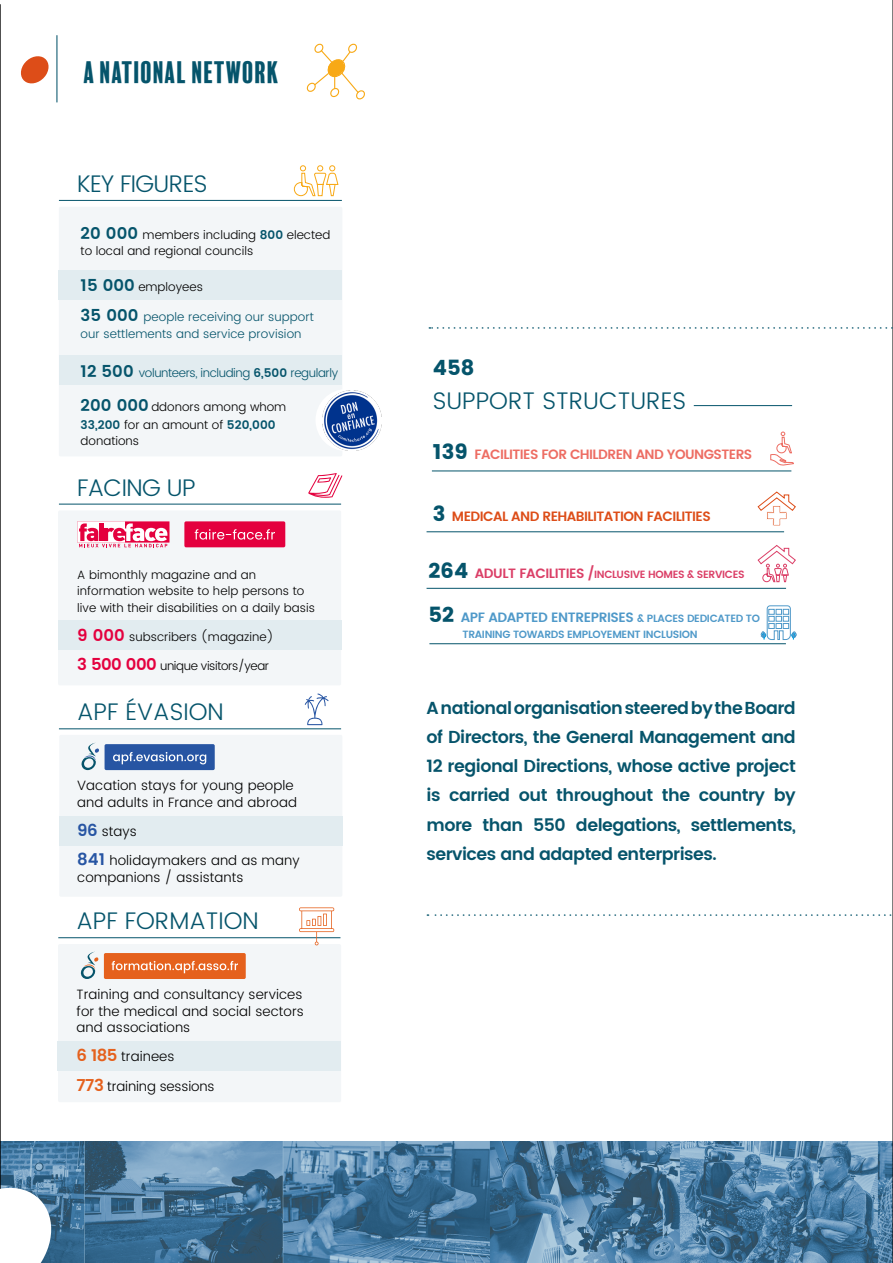
<style>
.page{position:relative;width:893px;height:1263px;background:#fff}
.page>*{position:absolute;margin:0;border:0;box-sizing:border-box;transform-origin:0 0}
.t1{font:28.5px "Balboa Plus Fill";letter-spacing:-.025em;color:#05546b}
.t2{font:300 24px "Poppins";color:#05546b}
.t3{font:300 24px "Poppins";letter-spacing:-.025em;color:#05546b}
.t4{font:21px "Poppins";color:#05546b}
.t5{font:600 17.4px/29.2px "Poppins";letter-spacing:-.03em;color:#06546b;text-align:justify}
.t6{font:300 13.5px/16.5px "Poppins";letter-spacing:.005em;color:#000}
.t7{font:600 13.5px "Poppins";letter-spacing:-.03em;color:#4f99c9}
.t8{font:600 13.5px "Poppins";letter-spacing:-.04em;color:#ed6d63}
.t9{font:600 13.5px "Poppins";letter-spacing:-.04em;color:#dd4d18}
.t10{font:300 12px/16.5px "Poppins";letter-spacing:.005em;color:#000}
.t11{font:300 12px/16.5px "Poppins";letter-spacing:.005em;color:#05546b}
.t12{font:300 12px "Poppins";letter-spacing:-.03em;color:#05546b}
.t13{font:300 12px "Poppins";letter-spacing:-.03em;color:#000}
.t14{font:600 10.5px "Poppins";letter-spacing:-.03em;color:#db3f67}
.t15{font:600 10.5px "Poppins";letter-spacing:-.03em;color:#4f99c9}
.s1{font-weight:600;font-size:16.5px;color:#05546b}
.s2{font-weight:600;color:#05546b}
.s3{font-weight:600;font-size:16.5px}
.s4{font-weight:600}
.s5{font-weight:600;font-size:16.5px;color:#e4003e}
.s6{font-weight:600;font-size:16.5px;color:#2755a3}
.s7{font-weight:600;font-size:16.5px;color:#e5611d}
.s8{font-weight:400;font-size:21px;color:#05546b}
.s9{font-size:13.5px}
.s10{font-size:10.5px}
</style>
<div class="page">
<div style="left:59px;top:207px;width:283px;height:249px;background:#f3f6f8;border-radius:2px"></div>
<div style="left:315px;top:389px;width:63px;height:62px;background:#fff;border-radius:50%"></div>
<div style="left:58px;top:944px;width:283px;height:158px;background:#f3f6f8;border-radius:2px"></div>
<div style="left:59px;top:735px;width:283px;height:162px;background:#f3f6f8;border-radius:2px"></div>
<div style="left:58px;top:510px;width:283px;height:175px;background:#f3f6f8;border-radius:2px"></div>
<img style="left:1px;top:1141px;width:891px;height:122px">
<hr style="left:429px;top:643px;width:357px;height:1px;background:#05546b">
<svg style="left:760px;top:605px;width:37px;height:35px"></svg>
<hr style="left:56px;top:35px;width:1px;height:67px;background:#06546b">
<hr style="left:0;top:4px;width:1px;height:1259px;background:#000">
<svg style="left:0;top:1181px;width:58px;height:82px"></svg>
<hr style="left:892px;top:0;width:1px;height:1263px;background:#000">
<hr style="left:432px;top:471px;width:359px;height:1px;background:#05546b">
<svg style="left:770px;top:431px;width:24px;height:35px"></svg>
<hr style="left:427px;top:588px;width:359px;height:1px;background:#05546b">
<svg style="left:757px;top:545px;width:39px;height:38px"></svg>
<div style="left:59px;top:355px;width:283px;height:29px;background:#e2ecf0"></div>
<div style="left:59px;top:270px;width:283px;height:29px;background:#e2ecf0"></div>
<div style="left:58px;top:620px;width:283px;height:29px;background:#e2ecf0"></div>
<hr style="left:59px;top:200px;width:283px;height:1px;background:#05546b">
<hr style="left:59px;top:504px;width:282px;height:1px;background:#05546b">
<svg style="left:77px;top:521px;width:93px;height:26px"></svg>
<div style="left:184px;top:521px;width:101px;height:26px;background:#e4003e;border-radius:2px"></div>
<svg style="left:195px;top:529px;width:80px;height:11px"></svg>
<svg style="left:308px;top:473px;width:34px;height:25px"></svg>
<svg style="left:293px;top:165px;width:46px;height:32px"></svg>
<div style="left:59px;top:816px;width:283px;height:29px;background:#e2ecf0"></div>
<hr style="left:59px;top:728px;width:282px;height:1px;background:#05546b">
<div style="left:105px;top:744px;width:110px;height:26px;background:#2755a3;border-radius:2px"></div>
<svg style="left:113px;top:752px;width:93px;height:12px"></svg>
<svg style="left:81px;top:743px;width:18px;height:27px"></svg>
<div style="left:57px;top:1042px;width:283px;height:29px;background:#e2ecf0"></div>
<hr style="left:58px;top:937px;width:282px;height:1px;background:#05546b">
<div style="left:104px;top:953px;width:142px;height:26px;background:#e5611d;border-radius:2px"></div>
<svg style="left:80px;top:951px;width:19px;height:28px"></svg>
<svg style="left:112px;top:961px;width:126px;height:12px"></svg>
<hr style="left:694px;top:405px;width:98px;height:1px;background:#05546b">
<svg style="left:299px;top:907px;width:35px;height:38px"></svg>
<svg style="left:305px;top:693px;width:24px;height:32px"></svg>
<svg style="left:21px;top:56px;width:28px;height:28px"></svg>
<svg style="left:306px;top:43px;width:59px;height:57px"></svg>
<img style="left:322px;top:391px;width:59px;height:59px">
<hr style="left:427px;top:531px;width:357px;height:1px;background:#05546b">
<svg style="left:757px;top:491px;width:39px;height:35px"></svg>
<svg style="left:427px;top:914px;width:466px;height:2px"></svg>
<svg style="left:429px;top:327px;width:464px;height:2px"></svg>
<h1 class="t1" style="left:83px;top:56px;width:198px">A NATIONAL NETWORK</h1>
<h2 class="t3" style="left:77px;top:166px;width:132px">KEY FIGURES</h2>
<p class="t10" style="left:81px;top:226px;width:251px"><span class="s1">20 000</span> members including <span class="s2">800</span> elected to local and regional councils</p>
<p class="t10" style="left:81px;top:279px;width:124px"><span class="s1">15 000</span> employees</p>
<p class="t11" style="left:81px;top:309px;width:235px"><span class="s3">35 000</span> people receiving our support our settlements and service provision</p>
<p class="t12" style="left:81px;top:364px;width:259px"><span class="s3">12 500</span> volunteers, including <span class="s4">6,500</span> regularly</p>
<p class="t10" style="left:81px;top:398px;width:207px;line-height:18px"><span class="s1">200 000</span> ddonors among whom<br><span class="s2">33,200</span> for an amount of <span class="s2">520,000</span></p>
<p class="t10" style="left:81px;top:433px;width:60px">donations</p>
<h2 class="t3" style="left:77px;top:470px;width:120px">FACING UP</h2>
<p class="t10" style="left:77px;top:567px;width:239px">A bimonthly magazine and an information website to help persons to live with their disabilities on a daily basis</p>
<p class="t10" style="left:77px;top:629px;width:198px"><span class="s5">9 000</span> subscribers (magazine)</p>
<p class="t13" style="left:77px;top:657px;width:193px"><span class="s5">3 500 000</span> unique visitors/year</p>
<h2 class="t2" style="left:77px;top:695px;width:148px">APF ÉVASION</h2>
<p class="t6" style="left:77px;top:778px;width:221px">Vacation stays for young people and adults in France and abroad</p>
<p class="t6" style="left:77px;top:817px;width:224px;line-height:29.2px"><span class="s6">96</span> stays<br><span class="s6">841</span> holidaymakers and as many</p>
<p class="t6" style="left:77px;top:869px;width:168px">companions / assistants</p>
<h2 class="t2" style="left:77px;top:903px;width:184px">APF FORMATION</h2>
<p class="t6" style="left:77px;top:986px;width:229px;text-align:justify">Training and consultancy services for the medical and social sectors and associations</p>
<p class="t6" style="left:77px;top:1042px;width:140px;line-height:29.2px"><span class="s7">6 185</span> trainees<br><span class="s7">773</span> training sessions</p>
<h3 class="t4" style="left:433px;top:356px;width:43px">458</h3>
<h2 class="t2" style="left:433px;top:383px;width:255px">SUPPORT STRUCTURES</h2>
<p class="t8" style="left:433px;top:444px;width:321px"><span class="s8">139</span> FACILITIES FOR CHILDREN AND YOUNGSTERS</p>
<p class="t9" style="left:433px;top:506px;width:280px"><span class="s8">3</span> MEDICAL AND REHABILITATION FACILITIES</p>
<p class="t14" style="left:428px;top:566px;width:318px"><span class="s8">264</span> <span class="s9">ADULT FACILITIES /</span>INCLUSIVE HOMES &amp; SERVICES</p>
<p class="t7" style="left:428px;top:607px;width:333px"><span class="s8">52</span> APF ADAPTED ENTREPRISES <span class="s10">&amp; PLACES DEDICATED TO</span></p>
<p class="t15" style="left:463px;top:627px;width:237px">TRAINING TOWARDS EMPLOYEMENT INCLUSION</p>
<p class="t5" style="left:427px;top:694px;width:371px">A national organisation steered by the Board of Directors, the General Management and 12 regional Directions, whose active project is carried out throughout the country by more than 550 delegations, settlements, services and adapted enterprises.</p>
</div>
